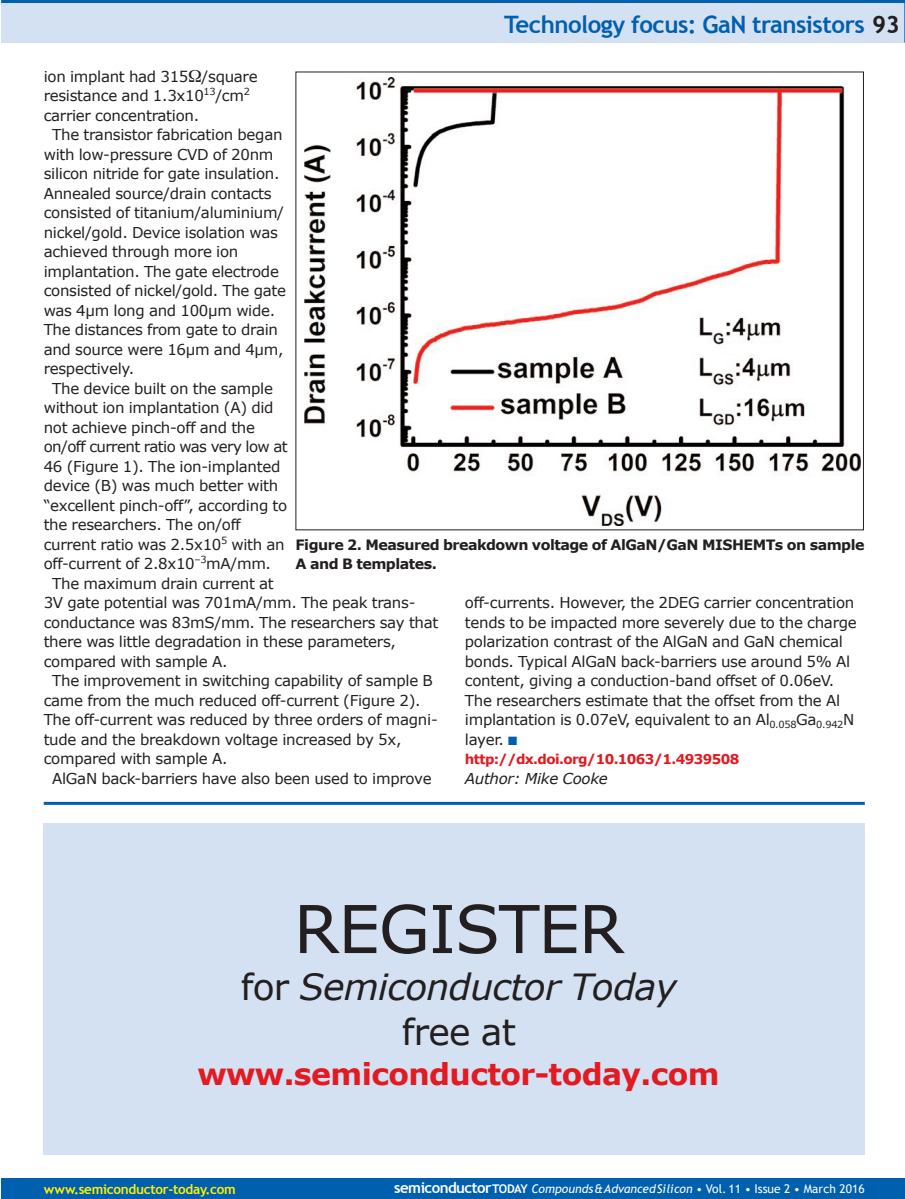
<style>
.page{position:relative;width:905px;height:1199px;background:#fff}
.page>*{position:absolute;margin:0;border:0;box-sizing:border-box;transform-origin:0 0}
.t1{font:66px "Verdana";letter-spacing:-.02em;color:#231f20}
.t2{font:italic 36px/45px "Verdana";letter-spacing:-.02em;color:#231f20;text-align:center}
.t3{font:700 30px "Verdana";letter-spacing:-.02em;color:#e21a21}
.t4{font:700 24px "Trebuchet MS";letter-spacing:-.02em;color:#0160ae}
.t5{font:15px/19.5px "Verdana";letter-spacing:-.02em;color:#231f20}
.t6{font:15px "Verdana";letter-spacing:-.04em;color:#231f20}
.t7{font:italic 15px "Verdana";letter-spacing:-.02em;color:#231f20}
.t8{font:700 14.25px/19.5px "Verdana";letter-spacing:-.035em;color:#231f20}
.t9{font:700 13.5px "Verdana";letter-spacing:-.045em;color:#e21a21}
.t10{font:700 13.5px "Trebuchet MS";letter-spacing:-.02em;color:#fff101}
.t11{font:italic 12px "Trebuchet MS";letter-spacing:.005em;color:#fff}
.s1{color:#231f20}
.s2{color:#0160ae}
.s3{font-style:normal}
.s4{font-weight:700;font-style:normal;font-size:15px}
.s5{font-weight:700;font-style:normal}
</style>
<div class="page">
<div style="left:1px;top:0;width:903px;height:43px;background:#d4e1f2"></div>
<hr style="left:904px;top:0;width:1px;height:43px;background:#0160ae">
<hr style="left:1px;top:0;width:903px;height:3px;background:#0160ae">
<div style="left:1px;top:1178px;width:903px;height:20px;background:#0160ae"></div>
<img style="left:305px;top:77px;width:555px;height:448px">
<div style="left:44px;top:823px;width:820px;height:331px;background:#d4e1f2"></div>
<hr style="left:44px;top:802px;width:820px;height:3px;background:#0160ae">
<p class="t4" style="left:504px;top:10px;width:397px">Technology focus: GaN transistors <span class="s1">93</span></p>
<p class="t5" style="left:44px;top:66px;width:215px">ion implant had 315 /square</p>
<p class="t5" style="left:44px;top:85px;width:208px">resistance and 1.3x10<sup>13</sup>/cm<sup>2</sup></p>
<p class="t5" style="left:44px;top:105px;width:157px">carrier concentration.</p>
<p class="t5" style="left:52px;top:124px;width:232px">The transistor fabrication began</p>
<p class="t5" style="left:44px;top:144px;width:231px">with low-pressure CVD of 20nm</p>
<p class="t5" style="left:44px;top:163px;width:237px">silicon nitride for gate insulation.</p>
<p class="t5" style="left:44px;top:183px;width:229px">Annealed source/drain contacts</p>
<p class="t5" style="left:44px;top:202px;width:242px">consisted of titanium/aluminium/</p>
<p class="t5" style="left:44px;top:222px;width:236px">nickel/gold. Device isolation was</p>
<p class="t5" style="left:44px;top:241px;width:196px">achieved through more ion</p>
<p class="t5" style="left:44px;top:261px;width:237px">implantation. The gate electrode</p>
<p class="t5" style="left:44px;top:280px;width:244px">consisted of nickel/gold. The gate</p>
<p class="t5" style="left:44px;top:300px;width:233px">was 4µm long and 100µm wide.</p>
<p class="t5" style="left:44px;top:319px;width:236px">The distances from gate to drain</p>
<p class="t5" style="left:44px;top:339px;width:241px">and source were 16µm and 4µm,</p>
<p class="t5" style="left:44px;top:358px;width:92px">respectively.</p>
<p class="t5" style="left:52px;top:378px;width:222px">The device built on the sample</p>
<p class="t5" style="left:44px;top:397px;width:231px">without ion implantation (A) did</p>
<p class="t5" style="left:44px;top:417px;width:213px">not achieve pinch-off and the</p>
<p class="t6" style="left:44px;top:437px;width:245px">on/off current ratio was very low at</p>
<p class="t5" style="left:44px;top:456px;width:238px">46 (Figure 1). The ion-implanted</p>
<p class="t5" style="left:44px;top:475px;width:236px">device (B) was much better with</p>
<p class="t5" style="left:44px;top:495px;width:245px">“excellent pinch-off”, according to</p>
<p class="t5" style="left:44px;top:514px;width:199px">the researchers. The on/off</p>
<p class="t5" style="left:44px;top:534px;width:242px">current ratio was 2.5x10<sup>5</sup> with an</p>
<p class="t5" style="left:44px;top:553px;width:229px">off-current of 2.8x10<sup>–3</sup>mA/mm.</p>
<p class="t5" style="left:52px;top:573px;width:223px">The maximum drain current at</p>
<p class="t5" style="left:44px;top:592px;width:373px">3V gate potential was 701mA/mm. The peak trans-</p>
<p class="t5" style="left:44px;top:612px;width:396px">conductance was 83mS/mm. The researchers say that</p>
<p class="t5" style="left:44px;top:631px;width:354px">there was little degradation in these parameters,</p>
<p class="t5" style="left:44px;top:651px;width:185px">compared with sample A.</p>
<p class="t5" style="left:52px;top:670px;width:382px">The improvement in switching capability of sample B</p>
<p class="t5" style="left:44px;top:690px;width:378px">came from the much reduced off-current (Figure 2).</p>
<p class="t5" style="left:44px;top:709px;width:395px">The off-current was reduced by three orders of magni-</p>
<p class="t5" style="left:44px;top:729px;width:359px">tude and the breakdown voltage increased by 5x,</p>
<p class="t5" style="left:44px;top:748px;width:185px">compared with sample A.</p>
<p class="t5" style="left:52px;top:768px;width:381px">AlGaN back-barriers have also been used to improve</p>
<p class="t8" style="left:295px;top:534px;width:570px">Figure 2. Measured breakdown voltage of AlGaN/GaN MISHEMTs on sample<br>A and B templates.</p>
<p class="t5" style="left:465px;top:592px;width:393px">off-currents. However, the 2DEG carrier concentration tends to be impacted more severely due to the charge polarization contrast of the AlGaN and GaN chemical bonds. Typical AlGaN back-barriers use around 5% Al content, giving a conduction-band offset of 0.06eV.<br>The researchers estimate that the offset from the Al implantation is 0.07eV, equivalent to an Al<sub>0.058</sub>Ga<sub>0.942</sub>N layer. <span class="s2">■</span></p>
<p class="t9" style="left:465px;top:750px;width:276px">http://dx.doi.org/10.1063/1.4939508</p>
<p class="t7" style="left:465px;top:768px;width:144px">Author: Mike Cooke</p>
<p class="t1" style="left:294px;top:886px;width:332px">REGISTER</p>
<p class="t2" style="left:241px;top:962px;width:438px"><span class="s3">for</span> Semiconductor Today <span class="s3">free at</span></p>
<p class="t3" style="left:197px;top:1055px;width:523px">www.semiconductor-today.com</p>
<p class="t10" style="left:44px;top:1180px;width:194px">www.semiconductor-today.com</p>
<p class="t11" style="left:394px;top:1181px;width:472px"><span class="s4">semiconductor</span><span class="s5">TODAY</span> Compounds&amp;AdvancedSilicon <span class="s3">• Vol. 11 • Issue 2 • March 2016</span></p>
</div>
